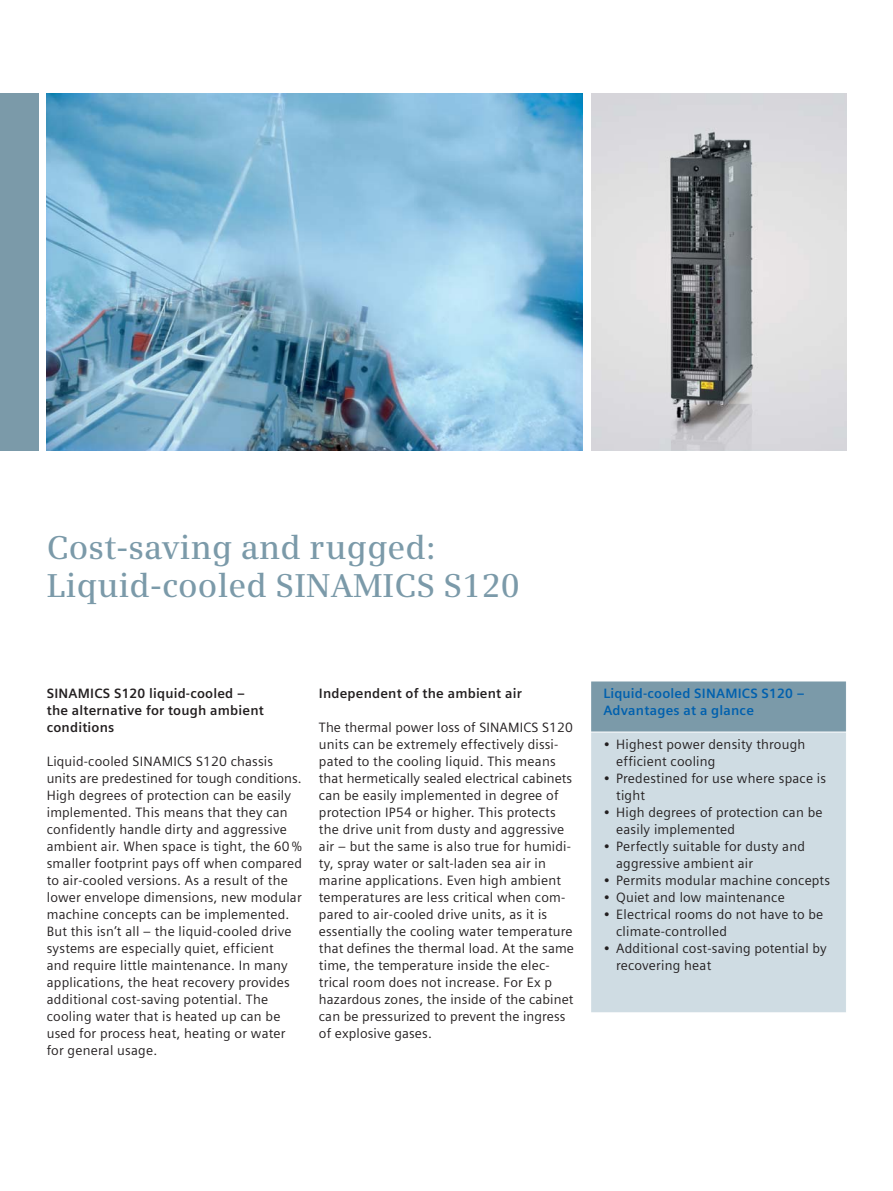
<style>
.page{position:relative;width:893px;height:1191px;background:#fff}
.page>*{position:absolute;margin:0;border:0;box-sizing:border-box;transform-origin:0 0}
.t1{font:600 33px/38.2px "Siemens Serif OT";letter-spacing:.005em;color:#7b9aa9}
.t2{font:13.5px/17px "Siemens Sans OT";letter-spacing:.015em;color:#231f20}
.t3{font:700 13.5px/17px "Siemens Sans OT";letter-spacing:.015em;color:#231f20}
.t4{font:700 13.5px/17px "Siemens Sans OT";letter-spacing:.015em;color:#0060ae}
</style>
<div class="page">
<img style="left:591px;top:94px;width:255px;height:357px">
<div style="left:0;top:94px;width:38px;height:357px;background:#7b9aa9"></div>
<img style="left:47px;top:94px;width:536px;height:357px">
<div style="left:591px;top:681px;width:255px;height:51px;background:#7b9aa9"></div>
<div style="left:591px;top:732px;width:255px;height:280px;background:#cfdce3"></div>
<hr style="left:590px;top:731px;width:257px;height:1px;background:#fff">
<h1 class="t1" style="left:47px;top:531px;width:475px">Cost-saving and rugged:<br>Liquid-cooled SINAMICS S120</h1>
<p class="t3" style="left:47px;top:685px;width:219px">SINAMICS S120 liquid-cooled – the alternative for tough ambient conditions</p>
<p class="t2" style="left:47px;top:753px;width:257px">Liquid-cooled SINAMICS S120 chassis units are predestined for tough conditions.<br>High degrees of protection can be easily implemented. This means that they can confidently handle dirty and aggressive ambient air. When space is tight, the 60 % smaller footprint pays off when compared to air-cooled versions. As a result of the lower envelope dimensions, new modular machine concepts can be implemented.<br>But this isn’t all – the liquid-cooled drive systems are especially quiet, efficient<br>and require little maintenance. In many applications, the heat recovery provides additional cost-saving potential. The cooling water that is heated up can be used for process heat, heating or water for general usage.</p>
<p class="t3" style="left:319px;top:685px;width:204px">Independent of the ambient air</p>
<p class="t2" style="left:319px;top:719px;width:257px">The thermal power loss of SINAMICS S120 units can be extremely effectively dissi&shy;pated to the cooling liquid. This means that hermetically sealed electrical cabinets can be easily implemented in degree of protection IP54 or higher. This protects the drive unit from dusty and aggressive air – but the same is also true for humidi&shy;ty, spray water or salt-laden sea air in marine applications. Even high ambient temperatures are less critical when com&shy;pared to air-cooled drive units, as it is essentially the cooling water temperature that defines the thermal load. At the same time, the temperature inside the elec&shy;trical room does not increase. For Ex p hazardous zones, the inside of the cabinet can be pressurized to prevent the ingress of explosive gases.</p>
<p class="t4" style="left:603px;top:685px;width:203px">Liquid-cooled SINAMICS S120 –<br>Advantages at a glance</p>
<p class="t2" style="left:616px;top:736px;width:191px;text-indent:-13px">• Highest power density through efficient cooling</p>
<p class="t2" style="left:616px;top:770px;width:211px;text-indent:-13px">• Predestined for use where space is tight</p>
<p class="t2" style="left:616px;top:804px;width:208px;text-indent:-13px">• High degrees of protection can be easily implemented</p>
<p class="t2" style="left:616px;top:838px;width:190px;text-indent:-13px">• Perfectly suitable for dusty and aggressive ambient air</p>
<p class="t2" style="left:603px;top:872px;width:228px">• Permits modular machine concepts</p>
<p class="t2" style="left:603px;top:889px;width:183px">• Quiet and low maintenance</p>
<p class="t2" style="left:616px;top:906px;width:209px;text-indent:-13px">• Electrical rooms do not have to be climate-controlled</p>
<p class="t2" style="left:616px;top:940px;width:212px;text-indent:-13px">• Additional cost-saving potential by recovering heat</p>
</div>
